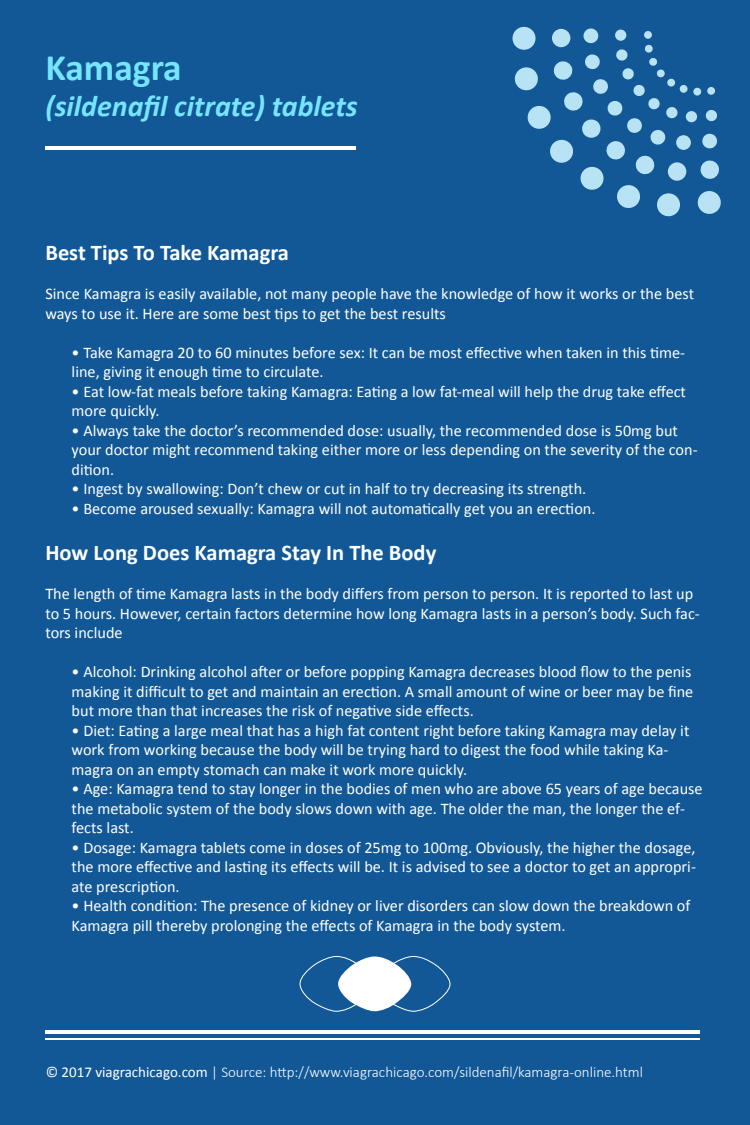
<style>
.page{position:relative;width:750px;height:1125px;background:#125896}
.page>*{position:absolute;margin:0;border:0;box-sizing:border-box;transform-origin:0 0}
.t1{font:700 37.5px "Calibri";color:#76e5ff}
.t2{font:italic 700 30px "Calibri";color:#76e5ff}
.t3{font:700 22.5px "Calibri";color:#fff}
.t4{font:16.25px/19.5px "Calibri";color:#fff}
.t5{font:300 15px "Calibri";color:#fff}
.s1{font-weight:400}
</style>
<div class="page">
<div style="left:552px;top:29px;width:18px;height:18px;background:#b8e3f4;border-radius:50%"></div>
<svg style="left:700px;top:160px;width:19px;height:19px"></svg>
<div style="left:584px;top:28px;width:14px;height:15px;background:#b8e3f4;border-radius:50%"></div>
<svg style="left:676px;top:135px;width:15px;height:15px"></svg>
<svg style="left:702px;top:133px;width:15px;height:16px"></svg>
<div style="left:615px;top:30px;width:11px;height:11px;background:#b8e3f4;border-radius:50%"></div>
<div style="left:686px;top:111px;width:11px;height:11px;background:#b8e3f4;border-radius:50%"></div>
<svg style="left:705px;top:110px;width:12px;height:12px"></svg>
<div style="left:513px;top:27px;width:23px;height:23px;background:#b8e3f4;border-radius:50%"></div>
<div style="left:657px;top:193px;width:23px;height:23px;background:#b8e3f4;border-radius:50%"></div>
<svg style="left:697px;top:191px;width:24px;height:23px"></svg>
<div style="left:644px;top:31px;width:8px;height:8px;background:#b8e3f4;border-radius:50%"></div>
<svg style="left:514px;top:44px;width:174px;height:165px"></svg>
<div style="left:693px;top:88px;width:8px;height:8px;background:#b8e3f4;border-radius:50%"></div>
<svg style="left:707px;top:87px;width:8px;height:8px"></svg>
<hr style="left:46px;top:1031px;width:654px;height:3px;background:#fff">
<hr style="left:46px;top:1038px;width:654px;height:1px;background:#fff">
<hr style="left:46px;top:147px;width:310px;height:3px;background:#fff">
<svg style="left:300px;top:956px;width:150px;height:56px"></svg>
<h1 class="t1" style="left:45px;top:44px;width:138px">Kamagra</h1>
<h2 class="t2" style="left:45px;top:87px;width:314px">(sildenafil citrate) tablets</h2>
<h3 class="t3" style="left:45px;top:238px;width:245px">Best Tips To Take Kamagra</h3>
<p class="t4" style="left:45px;top:284px;width:650px">Since Kamagra is easily available, not many people have the knowledge of how it works or the best ways to use it. Here are some best tips to get the best results</p>
<p class="t4" style="left:72px;top:343px;width:615px">• Take Kamagra 20 to 60 minutes before sex: It can be most effective when taken in this time&shy;line, giving it enough time to circulate.</p>
<p class="t4" style="left:72px;top:382px;width:616px">• Eat low-fat meals before taking Kamagra: Eating a low fat-meal will help the drug take effect more quickly.</p>
<p class="t4" style="left:72px;top:421px;width:628px">• Always take the doctor’s recommended dose: usually, the recommended dose is 50mg but your doctor might recommend taking either more or less depending on the severity of the con&shy;dition.</p>
<p class="t4" style="left:72px;top:479px;width:516px">• Ingest by swallowing: Don’t chew or cut in half to try decreasing its strength.</p>
<p class="t4" style="left:72px;top:499px;width:525px">• Become aroused sexually: Kamagra will not automatically get you an erection.</p>
<h3 class="t3" style="left:45px;top:538px;width:393px">How Long Does Kamagra Stay In The Body</h3>
<p class="t4" style="left:45px;top:584px;width:656px">The length of time Kamagra lasts in the body differs from person to person. It is reported to last up to 5 hours. However, certain factors determine how long Kamagra lasts in a person’s body. Such fac&shy;tors include</p>
<p class="t4" style="left:72px;top:662px;width:623px">• Alcohol: Drinking alcohol after or before popping Kamagra decreases blood flow to the penis making it difficult to get and maintain an erection. A small amount of wine or beer may be fine but more than that increases the risk of negative side effects.</p>
<p class="t4" style="left:72px;top:721px;width:619px">• Diet: Eating a large meal that has a high fat content right before taking Kamagra may delay it work from working because the body will be trying hard to digest the food while taking Ka&shy;magra on an empty stomach can make it work more quickly.</p>
<p class="t4" style="left:72px;top:779px;width:633px">• Age: Kamagra tend to stay longer in the bodies of men who are above 65 years of age because the metabolic system of the body slows down with age. The older the man, the longer the ef&shy;fects last.</p>
<p class="t4" style="left:72px;top:838px;width:626px;text-align:justify">• Dosage: Kamagra tablets come in doses of 25mg to 100mg. Obviously, the higher the dosage, the more effective and lasting its effects will be. It is advised to see a doctor to get an appropri&shy;ate prescription.</p>
<p class="t4" style="left:72px;top:896px;width:620px">• Health condition: The presence of kidney or liver disorders can slow down the breakdown of<br>Kamagra pill thereby prolonging the effects of Kamagra in the body system.</p>
<p class="t5" style="left:46px;top:1063px;width:599px"><span class="s1">© 2017 viagrachicago.com</span> | Source: http://www.viagrachicago.com/sildenafil/kamagra-online.html</p>
</div>
